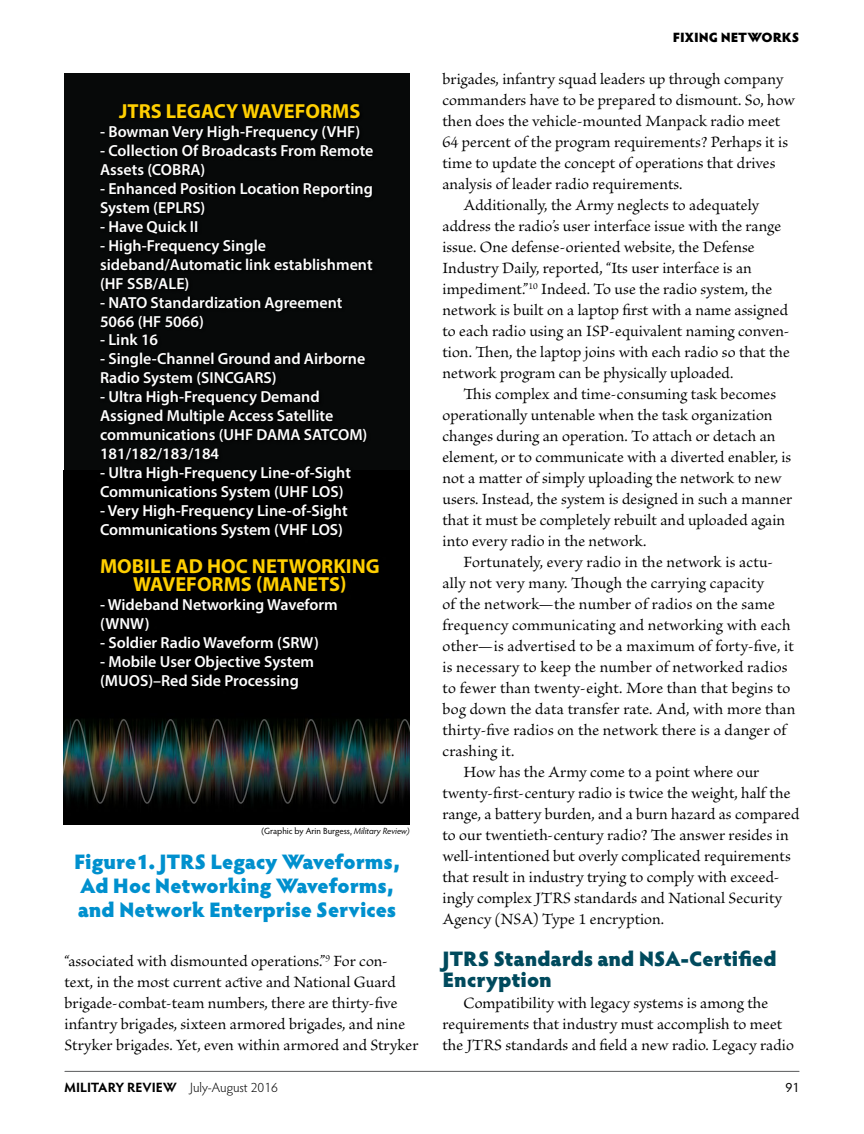
<style>
.page{position:relative;width:864px;height:1134px;background:#fff}
.page>*{position:absolute;margin:0;border:0;box-sizing:border-box;transform-origin:0 0}
.t1{font:900 21px/24px "Hypatia Sans Pro";letter-spacing:-.005em;color:#0090ce}
.t2{font:900 21px/21px "Hypatia Sans Pro";letter-spacing:-.005em;color:#004a5d}
.t3{font:700 20.4px/18.9px "Myriad Pro";color:#ffcf01;text-align:center}
.t4{font:16.5px/21px "Brioso Pro";letter-spacing:.005em;color:#000}
.t5{font:600 16.05px/18.9px "Myriad Pro";color:#fff}
.t6{font:300 13.5px "Hypatia Sans Pro";color:#000}
.t7{font:900 13.5px "Hypatia Sans Pro";color:#000}
.t8{font:13.5px "Hypatia Sans Pro";color:#000}
.t9{font:9px "Hypatia Sans Pro";letter-spacing:-.005em;color:#000}
.s1{font-style:italic}
.s2{font-weight:700}
</style>
<div class="page">
<hr style="left:65px;top:1071px;width:734px;height:1px;background:#58595b">
<div style="left:64px;top:73px;width:346px;height:429px;background:#070909"></div>
<div style="left:64px;top:502px;width:346px;height:322px;background:#000"></div>
<img style="left:64px;top:718px;width:346px;height:86px">
<img style="left:97px;top:502px;width:293px;height:322px">
<p class="t3" style="left:119px;top:101px;width:243px">JTRS LEGACY WAVEFORMS</p>
<p class="t5" style="left:100px;top:122px;width:262px">- Bowman Very High-Frequency (VHF)</p>
<p class="t5" style="left:100px;top:141px;width:275px">- Collection Of Broadcasts From Remote<br>Assets (COBRA)</p>
<p class="t5" style="left:100px;top:179px;width:274px">- Enhanced Position Location Reporting<br>System (EPLRS)</p>
<p class="t5" style="left:100px;top:217px;width:100px">- Have Quick II</p>
<p class="t5" style="left:100px;top:236px;width:274px">- High-Frequency Single sideband/Automatic link establishment (HF SSB/ALE)</p>
<p class="t5" style="left:100px;top:292px;width:244px">- NATO Standardization Agreement<br>5066 (HF 5066)</p>
<p class="t5" style="left:100px;top:330px;width:60px">- Link 16</p>
<p class="t5" style="left:100px;top:349px;width:267px">- Single-Channel Ground and Airborne<br>Radio System (SINCGARS)</p>
<p class="t5" style="left:100px;top:387px;width:269px">- Ultra High-Frequency Demand<br>Assigned Multiple Access Satellite communications (UHF DAMA SATCOM)<br>181/182/183/184</p>
<p class="t5" style="left:100px;top:463px;width:252px">- Ultra High-Frequency Line-of-Sight<br>Communications System (UHF LOS)</p>
<p class="t5" style="left:100px;top:501px;width:249px">- Very High-Frequency Line-of-Sight<br>Communications System (VHF LOS)</p>
<p class="t3" style="left:100px;top:556px;width:281px">MOBILE AD HOC NETWORKING<br>WAVEFORMS (MANETS)</p>
<p class="t5" style="left:100px;top:595px;width:239px">- Wideband Networking Waveform (WNW)</p>
<p class="t5" style="left:100px;top:633px;width:220px">- Soldier Radio Waveform (SRW)</p>
<p class="t5" style="left:100px;top:652px;width:216px">- Mobile User Objective System (MUOS)–Red Side Processing</p>
<p class="t9" style="left:262px;top:825px;width:149px">(Graphic by Arin Burgess, <span class="s1">Military Review)</span></p>
<p class="t1" style="left:74px;top:848px;width:327px">Figure1. JTRS Legacy Waveforms,<br>Ad Hoc Networking Waveforms, and Network Enterprise Services</p>
<p class="t4" style="left:64px;top:951px;width:356px">“associated with dismounted operations.”<sup>9</sup> For con&shy;text, in the most current active and National Guard brigade-combat-team numbers, there are thirty-five infantry brigades, sixteen armored brigades, and nine Stryker brigades. Yet, even within armored and Stryker</p>
<p class="t7" style="left:673px;top:27px;width:128px">FIXING NETWORKS</p>
<p class="t4" style="left:442px;top:69px;width:342px">brigades, infantry squad leaders up through company</p>
<p class="t4" style="left:442px;top:90px;width:354px">commanders have to be prepared to dismount. So, how</p>
<p class="t4" style="left:442px;top:111px;width:339px">then does the vehicle-mounted Manpack radio meet</p>
<p class="t4" style="left:442px;top:132px;width:347px">64 percent of the program requirements? Perhaps it is</p>
<p class="t4" style="left:442px;top:153px;width:335px">time to update the concept of operations that drives</p>
<p class="t4" style="left:442px;top:174px;width:241px">analysis of leader radio requirements.</p>
<p class="t4" style="left:464px;top:195px;width:297px">Additionally, the Army neglects to adequately</p>
<p class="t4" style="left:442px;top:216px;width:340px">address the radio’s user interface issue with the range</p>
<p class="t4" style="left:442px;top:237px;width:314px">issue. One defense-oriented website, the Defense</p>
<p class="t4" style="left:442px;top:258px;width:311px">Industry Daily, reported, “Its user interface is an</p>
<p class="t4" style="left:442px;top:279px;width:331px">impediment.”<sup>10</sup> Indeed. To use the radio system, the</p>
<p class="t4" style="left:443px;top:300px;width:347px">network is built on a laptop first with a name assigned</p>
<p class="t4" style="left:443px;top:321px;width:348px">to each radio using an ISP-equivalent naming conven-</p>
<p class="t4" style="left:443px;top:342px;width:349px">tion. Then, the laptop joins with each radio so that the</p>
<p class="t4" style="left:443px;top:363px;width:293px">network program can be physically uploaded.</p>
<p class="t4" style="left:464px;top:384px;width:314px">This complex and time-consuming task becomes</p>
<p class="t4" style="left:443px;top:405px;width:332px">operationally untenable when the task organization</p>
<p class="t4" style="left:443px;top:426px;width:335px">changes during an operation. To attach or detach an</p>
<p class="t4" style="left:443px;top:447px;width:350px">element, or to communicate with a diverted enabler, is</p>
<p class="t4" style="left:443px;top:468px;width:341px">not a matter of simply uploading the network to new</p>
<p class="t4" style="left:443px;top:489px;width:351px">users. Instead, the system is designed in such a manner</p>
<p class="t4" style="left:443px;top:510px;width:344px">that it must be completely rebuilt and uploaded again</p>
<p class="t4" style="left:443px;top:531px;width:205px">into every radio in the network.</p>
<p class="t4" style="left:464px;top:552px;width:311px">Fortunately, every radio in the network is actu-</p>
<p class="t4" style="left:443px;top:573px;width:323px">ally not very many. Though the carrying capacity</p>
<p class="t4" style="left:443px;top:594px;width:334px">of the network—the number of radios on the same</p>
<p class="t4" style="left:443px;top:615px;width:350px">frequency communicating and networking with each</p>
<p class="t4" style="left:443px;top:636px;width:353px">other—is advertised to be a maximum of forty-five, it</p>
<p class="t4" style="left:443px;top:657px;width:347px">is necessary to keep the number of networked radios</p>
<p class="t4" style="left:443px;top:678px;width:349px">to fewer than twenty-eight. More than that begins to</p>
<p class="t4" style="left:443px;top:699px;width:355px">bog down the data transfer rate. And, with more than</p>
<p class="t4" style="left:443px;top:720px;width:345px">thirty-five radios on the network there is a danger of</p>
<p class="t4" style="left:443px;top:741px;width:73px">crashing it.</p>
<p class="t4" style="left:464px;top:762px;width:297px">How has the Army come to a point where our</p>
<p class="t4" style="left:443px;top:783px;width:349px">twenty-first-century radio is twice the weight, half the</p>
<p class="t4" style="left:443px;top:804px;width:358px">range, a battery burden, and a burn hazard as compared</p>
<p class="t4" style="left:443px;top:825px;width:348px">to our twentieth-century radio? The answer resides in</p>
<p class="t4" style="left:443px;top:846px;width:350px">well-intentioned but overly complicated requirements</p>
<p class="t4" style="left:443px;top:867px;width:338px">that result in industry trying to comply with exceed-</p>
<p class="t4" style="left:443px;top:888px;width:341px">ingly complex JTRS standards and National Security</p>
<p class="t4" style="left:443px;top:909px;width:223px">Agency (NSA) Type 1 encryption.</p>
<p class="t2" style="left:442px;top:947px;width:336px">JTRS Standards and NSA-Certified<br>Encryption</p>
<p class="t4" style="left:442px;top:993px;width:353px;text-indent:21px">Compatibility with legacy systems is among the requirements that industry must accomplish to meet the JTRS standards and field a new radio. Legacy radio</p>
<p class="t6" style="left:64px;top:1079px;width:215px"><span class="s2">MILITARY REVIEW</span> July-August 2016</p>
<p class="t8" style="left:786px;top:1078px;width:15px">91</p>
</div>
